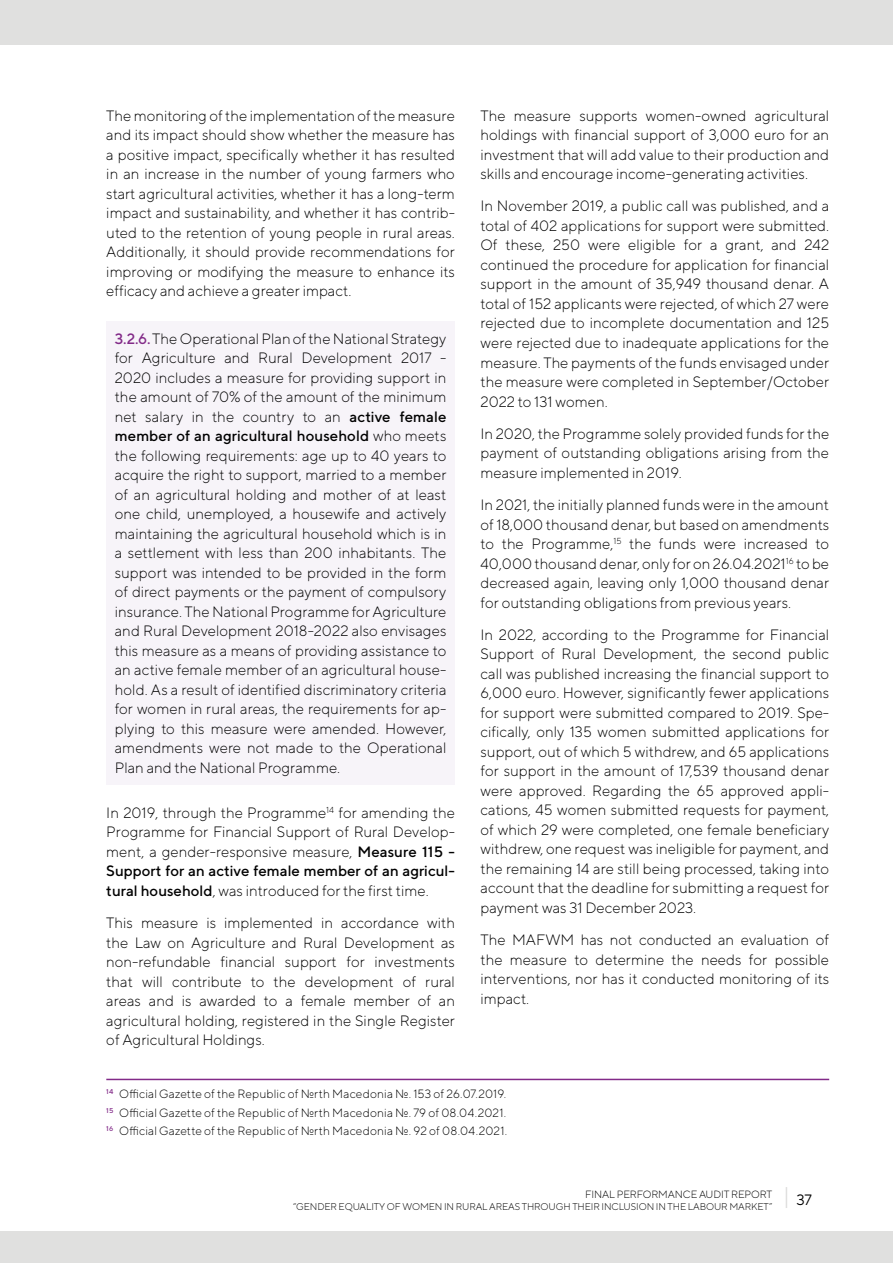
<style>
.page{position:relative;width:893px;height:1263px;background:#fff}
.page>*{position:absolute;margin:0;border:0;box-sizing:border-box;transform-origin:0 0}
.List_Paragraph{font:300 15px/19.5px "TT Norms";color:#000;text-align:justify}
.t1{font:15px "TT Norms";color:#000}
.fusnota{font:300 12px "TT Norms";letter-spacing:.01em;color:#000}
.t2{font:300 10.5px "TT Norms";letter-spacing:-.01em;color:#000}
.t3{font:300 9.75px "TT Norms";letter-spacing:-.01em;color:#000}
.s1{font-weight:500;color:#822a88}
.s2{font-weight:500}
</style>
<div class="page">
<svg style="left:786px;top:1187px;width:1px;height:21px"></svg>
<div style="left:0;top:1231px;width:893px;height:32px;background:#e0e0df"></div>
<div style="left:0;top:0;width:893px;height:45px;background:#e0e0df"></div>
<div style="left:106px;top:321px;width:349px;height:464px;background:#f7f4f9"></div>
<hr style="left:106px;top:1079px;width:723px;height:1px;background:#822a88">
<p class="List_Paragraph" style="left:106px;top:105px;width:350px">The monitoring of the implementation of the measure and its impact should show whether the measure has a positive impact, specifically whether it has resulted in an increase in the number of young farmers who start agricultural activities, whether it has a long-term impact and sustainability, and whether it has contrib&shy;uted to the retention of young people in rural areas.<br>Additionally, it should provide recommendations for improving or modifying the measure to enhance its efficacy and achieve a greater impact.</p>
<p class="List_Paragraph" style="left:115px;top:328px;width:333px"><span class="s1">3.2.6.</span> The Operational Plan of the National Strategy for Agriculture and Rural Development 2017 - 2020 includes a measure for providing support in the amount of 70% of the amount of the minimum net salary in the country to an <span class="s2">active female member of an agricultural household</span> who meets the following requirements: age up to 40 years to acquire the right to support, married to a member of an agricultural holding and mother of at least one child, unemployed, a housewife and actively maintaining the agricultural household which is in a settlement with less than 200 inhabitants. The support was intended to be provided in the form of direct payments or the payment of compulsory insurance. The National Programme for Agriculture and Rural Development 2018-2022 also envisages this measure as a means of providing assistance to an active female member of an agricultural house&shy;hold. As a result of identified discriminatory criteria for women in rural areas, the requirements for ap&shy;plying to this measure were amended. However, amendments were not made to the Operational Plan and the National Programme.</p>
<p class="List_Paragraph" style="left:106px;top:802px;width:350px">In 2019, through the Programme<sup>14</sup> for amending the Programme for Financial Support of Rural Develop&shy;ment, a gender-responsive measure, <span class="s2">Measure 115 - Support for an active female member of an agricul&shy;tural household</span>, was introduced for the first time.</p>
<p class="List_Paragraph" style="left:106px;top:913px;width:350px">This measure is implemented in accordance with the Law on Agriculture and Rural Development as non-refundable financial support for investments that will contribute to the development of rural areas and is awarded to a female member of an agricultural holding, registered in the Single Register of Agricultural Holdings.</p>
<p class="List_Paragraph" style="left:480px;top:105px;width:350px">The measure supports women-owned agricultural holdings with financial support of 3,000 euro for an investment that will add value to their production and skills and encourage income-generating activities.</p>
<p class="List_Paragraph" style="left:480px;top:196px;width:350px">In November 2019, a public call was published, and a total of 402 applications for support were submitted.<br>Of these, 250 were eligible for a grant, and 242 continued the procedure for application for financial support in the amount of 35,949 thousand denar. A total of 152 applicants were rejected, of which 27 were rejected due to incomplete documentation and 125 were rejected due to inadequate applications for the measure. The payments of the funds envisaged under the measure were completed in September/October 2022 to 131 women.</p>
<p class="List_Paragraph" style="left:480px;top:423px;width:350px">In 2020, the Programme solely provided funds for the payment of outstanding obligations arising from the measure implemented in 2019.</p>
<p class="List_Paragraph" style="left:480px;top:495px;width:350px">In 2021, the initially planned funds were in the amount of 18,000 thousand denar, but based on amendments to the Programme,<sup>15</sup> the funds were increased to 40,000 thousand denar, only for on 26.04.2021<sup>16</sup> to be decreased again, leaving only 1,000 thousand denar for outstanding obligations from previous years.</p>
<p class="List_Paragraph" style="left:480px;top:624px;width:350px">In 2022, according to the Programme for Financial Support of Rural Development, the second public call was published increasing the financial support to 6,000 euro. However, significantly fewer applications for support were submitted compared to 2019. Spe&shy;cifically, only 135 women submitted applications for support, out of which 5 withdrew, and 65 applications for support in the amount of 17,539 thousand denar were approved. Regarding the 65 approved appli&shy;cations, 45 women submitted requests for payment, of which 29 were completed, one female beneficiary withdrew, one request was ineligible for payment, and the remaining 14 are still being processed, taking into account that the deadline for submitting a request for payment was 31 December 2023.</p>
<p class="List_Paragraph" style="left:480px;top:930px;width:350px">The MAFWM has not conducted an evaluation of the measure to determine the needs for possible interventions, nor has it conducted monitoring of its impact.</p>
<p class="fusnota" style="left:106px;top:1086px;width:401px"><sup>14</sup> Official Gazette of the Republic of North Macedonia No. 153 of 26.07.2019.</p>
<p class="fusnota" style="left:106px;top:1105px;width:401px"><sup>15</sup> Official Gazette of the Republic of North Macedonia No. 79 of 08.04.2021.</p>
<p class="fusnota" style="left:106px;top:1124px;width:402px"><sup>16</sup> Official Gazette of the Republic of North Macedonia No. 92 of 08.04.2021.</p>
<p class="t2" style="left:585px;top:1188px;width:189px">FINAL PERFORMANCE AUDIT REPORT</p>
<p class="t3" style="left:293px;top:1200px;width:481px">“GENDER EQUALITY OF WOMEN IN RURAL AREAS THROUGH THEIR INCLUSION IN THE LABOUR MARKET”</p>
<p class="t1" style="left:796px;top:1190px;width:17px">37</p>
</div>
